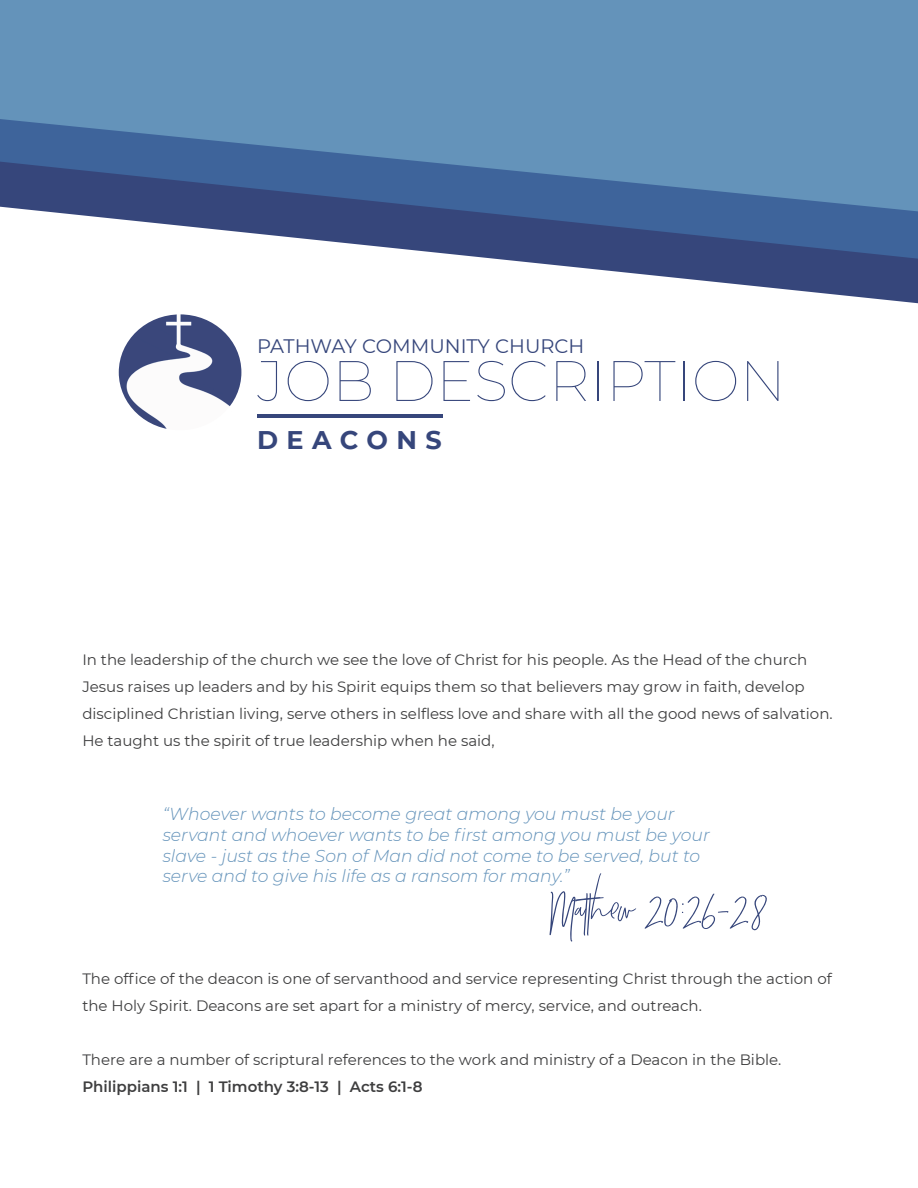
<style>
.page{position:relative;width:918px;height:1188px;background:#fff}
.page>*{position:absolute;margin:0;border:0;box-sizing:border-box;transform-origin:0 0}
.t1{font:100 57px "Montserrat";color:#36467b}
.t2{font:54.6px "Crystal Sky";color:#36467b}
.t3{font:700 25.5px "Montserrat";letter-spacing:.33em;color:#36467b}
.t4{font:19.5px "Montserrat";color:#36467b}
.t5{font:italic 300 17.25px/20.7px "Montserrat";color:#6493ba}
.t6{font:15px/27px "Montserrat";color:#3e3e3f}
.s1{font-weight:600}
</style>
<div class="page">
<img style="left:119px;top:315px;width:122px;height:114px">
<div style="left:113px;top:309px;width:134px;height:127px;border:5px solid #fff;border-radius:50%"></div>
<hr style="left:257px;top:415px;width:185px;height:3px;background:#36467b">
<svg style="left:498px;top:259px;width:420px;height:44px"></svg>
<svg style="left:41px;top:211px;width:877px;height:48px"></svg>
<svg style="left:0;top:0;width:918px;height:211px;background:#5b87b1"></svg>
<p class="t4" style="left:257px;top:333px;width:329px">PATHWAY COMMUNITY CHURCH</p>
<p class="t1" style="left:257px;top:343px;width:530px">JOB DESCRIPTION</p>
<p class="t3" style="left:257px;top:422px;width:186px">DEACONS</p>
<p class="t6" style="left:82px;top:645px;width:752px">In the leadership of the church we see the love of Christ for his people. As the Head of the church Jesus raises up leaders and by his Spirit equips them so that believers may grow in faith, develop disciplined Christian living, serve others in selfless love and share with all the good news of salvation.<br>He taught us the spirit of true leadership when he said,</p>
<p class="t5" style="left:163px;top:803px;width:549px">“Whoever wants to become great among you must be your servant and whoever wants to be first among you must be your slave ‐ just as the Son of Man did not come to be served, but to serve and to give his life as a ransom for many.”</p>
<p class="t2" style="left:549px;top:868px;width:220px">Mathew 20:26-28</p>
<p class="t6" style="left:82px;top:965px;width:751px">The office of the deacon is one of servanthood and service representing Christ through the action of the Holy Spirit. Deacons are set apart for a ministry of mercy, service, and outreach.</p>
<p class="t6" style="left:82px;top:1046px;width:701px">There are a number of scriptural references to the work and ministry of a Deacon in the Bible.<br><span class="s1">Philippians 1:1 | 1 Timothy 3:8-13 | Acts 6:1-8</span></p>
</div>
